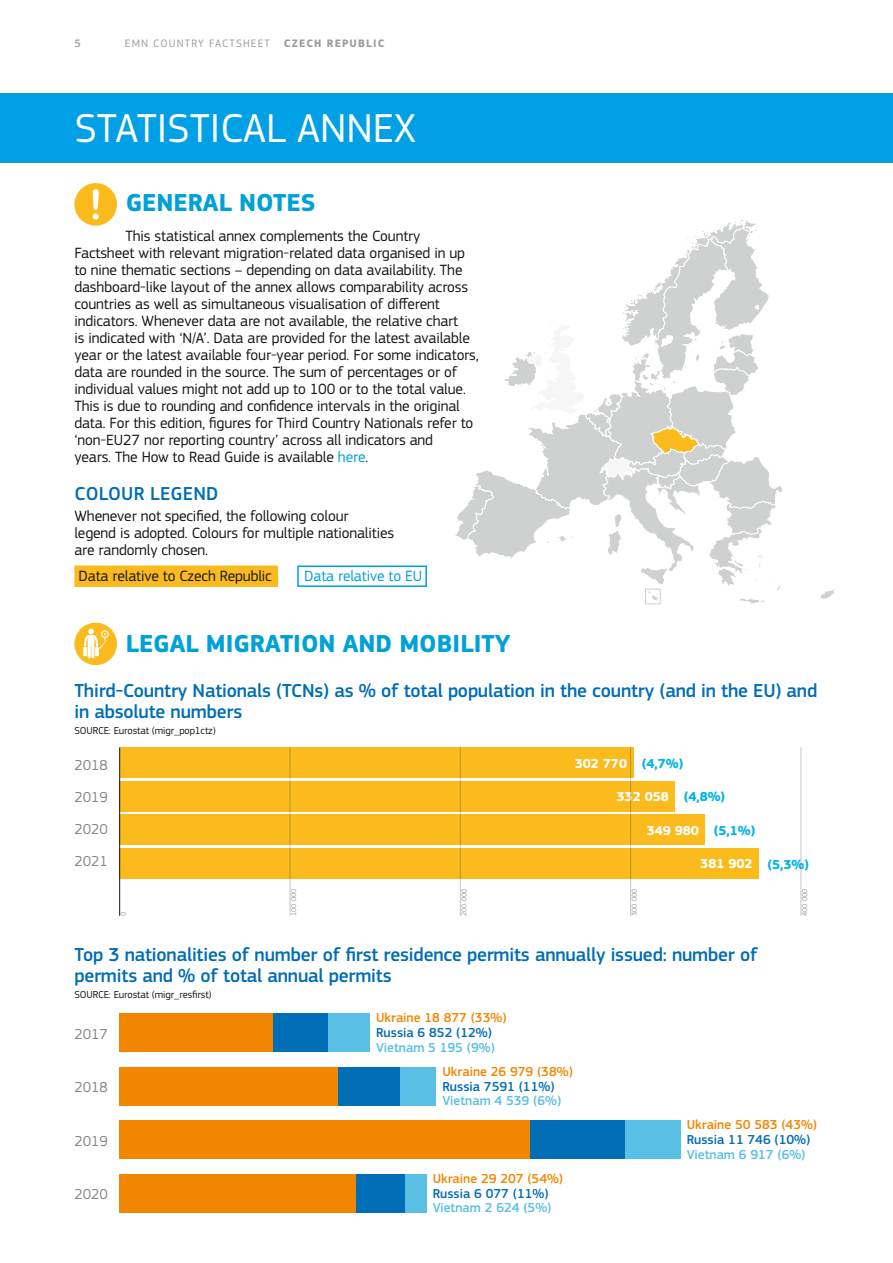
<style>
.page{position:relative;width:893px;height:1263px;background:#fff}
.page>*{position:absolute;margin:0;border:0;box-sizing:border-box;transform-origin:0 0}
.t1{font:42px "EC Square Sans Pro";color:#fff}
.t2{font:700 25.5px "EC Square Sans Pro";color:#00a1d7}
.t3{font:500 19.5px/21px "EC Square Sans Pro";letter-spacing:-.01em;color:#006db7}
.t4{font:500 19.5px "EC Square Sans Pro";letter-spacing:.01em;color:#006db7}
.t5{font:15.45px/17px "EC Square Sans Pro";letter-spacing:-.01em;color:#181716}
.t6{font:15.45px "EC Square Sans Pro";letter-spacing:-.01em;color:#00a1df}
.t7{font:15px/32.1px "EC Square Sans Pro";color:#868786;text-align:justify}
.t8{font:500 13.5px "EC Square Sans Pro";color:#f18700}
.t9{font:500 13.5px "EC Square Sans Pro";color:#006db7}
.t10{font:500 13.5px "EC Square Sans Pro";color:#59bfe4}
.t11{font:700 13.5px "EC Square Sans Pro";color:#fff}
.t12{font:700 13.5px "EC Square Sans Pro";color:#00b3e7}
.t13{font:11.25px "EC Square Sans Pro";letter-spacing:.1em;color:#9c9c9d}
.t14{font:700 11.25px "EC Square Sans Pro";color:#9c9c9d}
.t15{font:500 11.25px "EC Square Sans Pro";color:#9c9c9d}
.t16{font:10.5px "EC Square Sans Pro";letter-spacing:-.01em;color:#181716}
.t17{font:7.5px "EC Square Sans Pro";letter-spacing:-.01em;color:#9c9c9d}
.s1{font-weight:700}
.s2{color:#00a1d7}
</style>
<div class="page">
<svg style="left:820px;top:589px;width:15px;height:10px"></svg>
<svg style="left:455px;top:220px;width:327px;height:385px"></svg>
<div style="left:0;top:94px;width:893px;height:69px;background:#00a0e6"></div>
<div style="left:76px;top:624px;width:40px;height:40px;background:#fbbb1d;border-radius:50%"></div>
<svg style="left:83px;top:629px;width:26px;height:29px"></svg>
<div style="left:74px;top:623px;width:43px;height:42px;border:3px solid #fbbb1d;border-radius:50%"></div>
<div style="left:120px;top:848px;width:639px;height:30px;background:#fbbb1d"></div>
<div style="left:120px;top:814px;width:585px;height:31px;background:#fbbb1d"></div>
<div style="left:120px;top:781px;width:555px;height:30px;background:#fbbb1d"></div>
<div style="left:120px;top:747px;width:513px;height:31px;background:#fbbb1d"></div>
<div style="left:328px;top:1013px;width:42px;height:39px;background:#59bfe4"></div>
<div style="left:399px;top:1067px;width:37px;height:38px;background:#59bfe4"></div>
<div style="left:624px;top:1120px;width:56px;height:39px;background:#59bfe4"></div>
<div style="left:405px;top:1174px;width:21px;height:39px;background:#59bfe4"></div>
<div style="left:272px;top:1013px;width:56px;height:39px;background:#006db7"></div>
<div style="left:338px;top:1067px;width:61px;height:38px;background:#006db7"></div>
<div style="left:529px;top:1120px;width:95px;height:39px;background:#006db7"></div>
<div style="left:356px;top:1174px;width:49px;height:39px;background:#006db7"></div>
<div style="left:119px;top:1013px;width:153px;height:39px;background:#f18700"></div>
<div style="left:119px;top:1067px;width:219px;height:38px;background:#f18700"></div>
<div style="left:119px;top:1120px;width:410px;height:39px;background:#f18700"></div>
<div style="left:119px;top:1174px;width:237px;height:39px;background:#f18700"></div>
<div style="left:74px;top:565px;width:204px;height:22px;background:#fbbb1d;border:2px solid #fbbb1d"></div>
<div style="left:297px;top:565px;width:130px;height:22px;border:2px solid #00a1df"></div>
<div style="left:74px;top:183px;width:43px;height:43px;background:#fbbb1d;border-radius:50%"></div>
<svg style="left:93px;top:189px;width:6px;height:30px"></svg>
<hr style="left:119px;top:747px;width:1px;height:169px;background:#181716">
<hr style="left:290px;top:747px;width:1px;height:169px;background:#c5c6c6">
<hr style="left:460px;top:747px;width:1px;height:169px;background:#c5c6c6">
<hr style="left:630px;top:747px;width:1px;height:169px;background:#c5c6c6">
<hr style="left:801px;top:747px;width:1px;height:169px;background:#c5c6c6">
<p class="t15" style="left:74px;top:37px;width:8px">5</p>
<p class="t13" style="left:125px;top:37px;width:183px">EMN COUNTRY FACTSHEET <span class="s1">CZECH</span></p>
<p class="t14" style="left:327px;top:36px;width:8px">REP</p>
<p class="t14" style="left:350px;top:36px;width:16px">UBLIC</p>
<h1 class="t1" style="left:75px;top:104px;width:343px">STATISTICAL ANNEX</h1>
<h2 class="t2" style="left:126px;top:188px;width:191px">GENERAL NOTES</h2>
<p class="t5" style="left:74px;top:228px;width:406px;text-indent:51px">This statistical annex complements the Country Factsheet with relevant migration-related data organised in up to nine thematic sections – depending on data availability. The dashboard-like layout of the annex allows comparability across countries as well as simultaneous visualisation of different indicators. Whenever data are not available, the relative chart<br>is indicated with ‘N/A’. Data are provided for the latest available year or the latest available four-year period. For some indicators, data are rounded in the source. The sum of percentages or of individual values might not add up to 100 or to the total value.<br>This is due to rounding and confidence intervals in the original data. For this edition, figures for Third Country Nationals refer to ‘non-EU27 nor reporting country’ across all indicators and<br>years. The How to Read Guide is available <span class="s2">here</span>.</p>
<p class="t4" style="left:75px;top:482px;width:145px">COLOUR LEGEND</p>
<p class="t5" style="left:74px;top:508px;width:321px">Whenever not specified, the following colour legend is adopted. Colours for multiple nationalities are randomly chosen.</p>
<p class="t5" style="left:78px;top:567px;width:195px">Data relative to Czech Republic</p>
<p class="t6" style="left:304px;top:567px;width:120px">Data relative to EU</p>
<h2 class="t2" style="left:126px;top:628px;width:387px">LEGAL MIGRATION AND MOBILITY</h2>
<p class="t3" style="left:74px;top:681px;width:744px">Third-Country Nationals (TCNs) as % of total population in the country (and in the EU) and in absolute numbers</p>
<p class="t16" style="left:74px;top:725px;width:143px">SOURCE: Eurostat (migr_pop1ctz)</p>
<p class="t12" style="left:642px;top:755px;width:43px">(4,7%)</p>
<p class="t7" style="left:74px;top:749px;width:35px">2018</p>
<p class="t11" style="left:575px;top:755px;width:54px">302 770</p>
<p class="t7" style="left:74px;top:781px;width:35px">2019<br>2020<br>2021</p>
<p class="t12" style="left:684px;top:789px;width:43px">(4,8%)</p>
<p class="t12" style="left:714px;top:822px;width:43px">(5,1%)</p>
<p class="t11" style="left:617px;top:789px;width:54px">332 058</p>
<p class="t11" style="left:647px;top:822px;width:54px">349 980</p>
<p class="t11" style="left:700px;top:856px;width:54px">381 902</p>
<p class="t12" style="left:767px;top:856px;width:43px">(5,3%)</p>
<p class="t17" style="left:119px;top:916px;width:6px;rotate:-90deg">0</p>
<p class="t17" style="left:289px;top:916px;width:28px;rotate:-90deg">100 000</p>
<p class="t17" style="left:460px;top:916px;width:28px;rotate:-90deg">200 000</p>
<p class="t17" style="left:630px;top:916px;width:28px;rotate:-90deg">300 000</p>
<p class="t17" style="left:800px;top:916px;width:28px;rotate:-90deg">400 000</p>
<p class="t3" style="left:74px;top:944px;width:685px">Top 3 nationalities of number of first residence permits annually issued: number of permits and % of total annual permits</p>
<p class="t16" style="left:74px;top:988px;width:139px">SOURCE: Eurostat (migr_resfirst)</p>
<p class="t7" style="left:74px;top:1018px;width:35px">2017</p>
<p class="t8" style="left:376px;top:1010px;width:132px">Ukraine 18 877 (33%)</p>
<p class="t9" style="left:376px;top:1025px;width:117px">Russia 6 852 (12%)</p>
<p class="t10" style="left:376px;top:1039px;width:120px">Vietnam 5 195 (9%)</p>
<p class="t8" style="left:442px;top:1063px;width:132px">Ukraine 26 979 (38%)</p>
<p class="t9" style="left:442px;top:1078px;width:114px">Russia 7591 (11%)</p>
<p class="t10" style="left:442px;top:1093px;width:120px">Vietnam 4 539 (6%)</p>
<p class="t7" style="left:74px;top:1071px;width:35px">2018</p>
<p class="t7" style="left:74px;top:1124px;width:35px">2019</p>
<p class="t7" style="left:74px;top:1178px;width:35px">2020</p>
<p class="t8" style="left:433px;top:1170px;width:132px">Ukraine 29 207 (54%)</p>
<p class="t9" style="left:433px;top:1185px;width:117px">Russia 6 077 (11%)</p>
<p class="t10" style="left:433px;top:1200px;width:120px">Vietnam 2 624 (5%)</p>
<p class="t8" style="left:687px;top:1117px;width:132px">Ukraine 50 583 (43%)</p>
<p class="t9" style="left:687px;top:1132px;width:125px">Russia 11 746 (10%)</p>
<p class="t10" style="left:687px;top:1146px;width:120px">Vietnam 6 917 (6%)</p>
</div>
